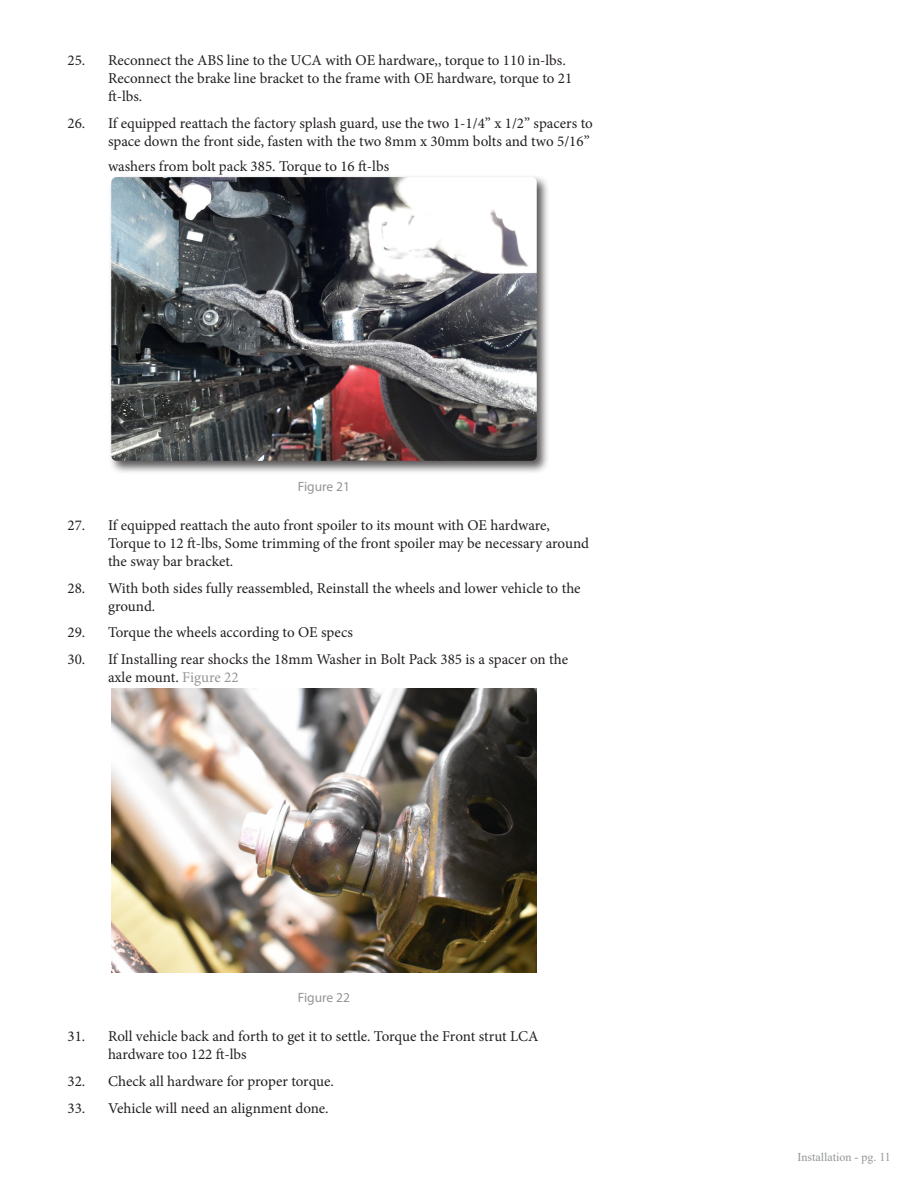
<style>
.page{position:relative;width:918px;height:1188px;background:#fff}
.page>*{position:absolute;margin:0;border:0;box-sizing:border-box;transform-origin:0 0}
.t1{font:15px/18px "Minion Pro";letter-spacing:-.005em;color:#231f20}
.t2{font:13.5px "Myriad Pro";color:#939598}
.t3{font:12px "Times New Roman";color:#939598}
.s1{color:#939598}
</style>
<div class="page">
<div style="left:108px;top:174px;width:442px;height:301px;background:#231f20;opacity:.75"></div>
<img style="left:111px;top:177px;width:426px;height:284px">
<img style="left:111px;top:688px;width:426px;height:284px">
<p class="t1" style="left:108px;top:51px;width:466px;text-indent:-40px">25. Reconnect the ABS line to the UCA with OE hardware,, torque to 110 in-lbs.<br>Reconnect the brake line bracket to the frame with OE hardware, torque to 21 ft-lbs.</p>
<p class="t1" style="left:68px;top:114px;width:527px;text-align:right">26. If equipped reattach the factory splash guard, use the two 1-1/4” x 1/2” spacers to space down the front side, fasten with the two 8mm x 30mm bolts and two 5/16”</p>
<p class="t1" style="left:108px;top:157px;width:283px">washers from bolt pack 385. Torque to 16 ft-lbs</p>
<p class="t2" style="left:298px;top:478px;width:54px">Figure 21</p>
<p class="t1" style="left:108px;top:516px;width:483px;text-indent:-40px">27. If equipped reattach the auto front spoiler to its mount with OE hardware,<br>Torque to 12 ft-lbs, Some trimming of the front spoiler may be necessary around the sway bar bracket.</p>
<p class="t1" style="left:108px;top:579px;width:474px;text-indent:-40px">28. With both sides fully reassembled, Reinstall the wheels and lower vehicle to the ground.</p>
<p class="t1" style="left:68px;top:624px;width:287px">29. Torque the wheels according to OE specs</p>
<p class="t1" style="left:108px;top:650px;width:462px;text-indent:-40px">30. If Installing rear shocks the 18mm Washer in Bolt Pack 385 is a spacer on the axle mount. <span class="s1">Figure 22</span></p>
<p class="t2" style="left:298px;top:989px;width:54px">Figure 22</p>
<p class="t1" style="left:108px;top:1028px;width:432px;text-indent:-40px">31. Roll vehicle back and forth to get it to settle. Torque the Front strut LCA hardware too 122 ft-lbs</p>
<p class="t1" style="left:68px;top:1072px;width:268px">32. Check all hardware for proper torque.</p>
<p class="t1" style="left:68px;top:1099px;width:263px">33. Vehicle will need an alignment done.</p>
<p class="t3" style="left:797px;top:1149px;width:95px">Installation - pg. 11</p>
</div>
